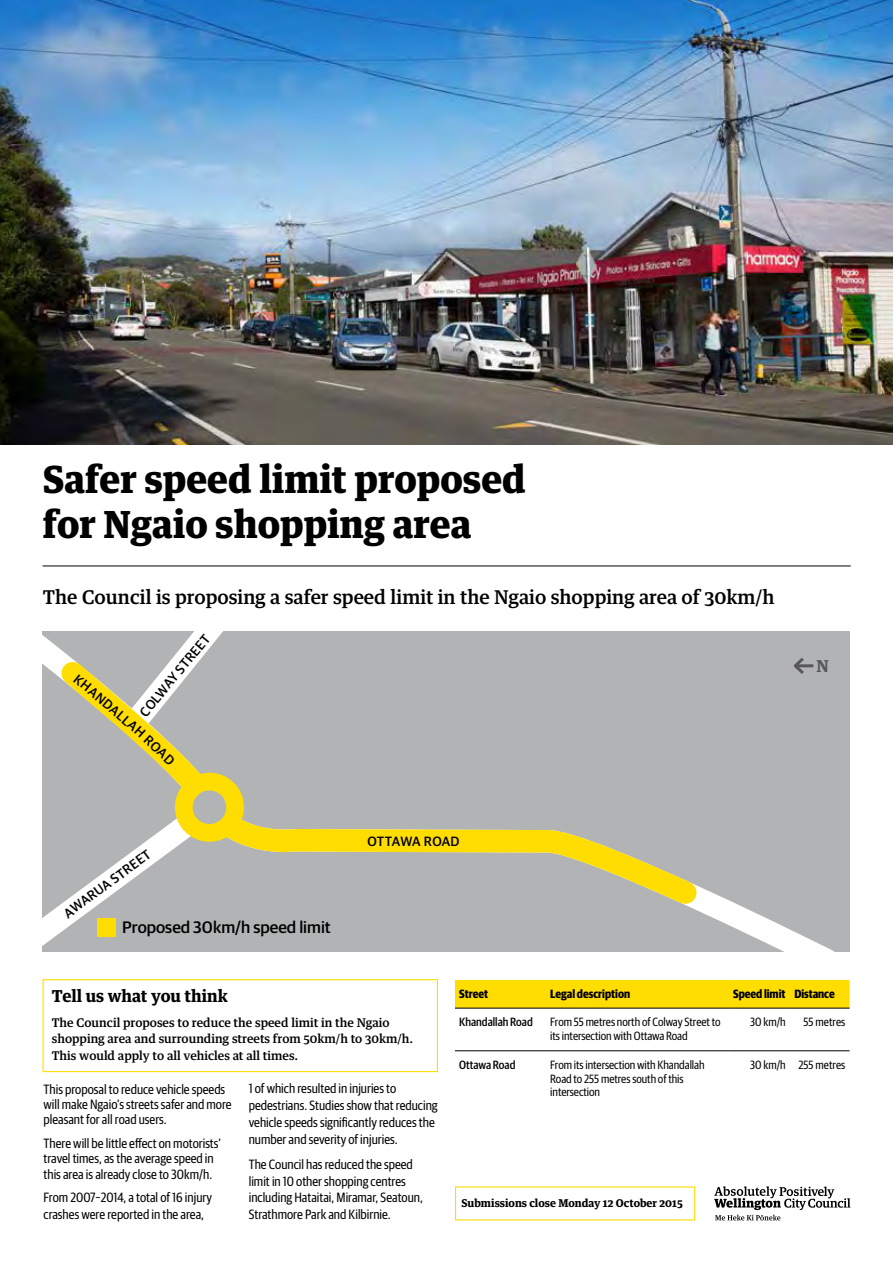
<style>
.page{position:relative;width:893px;height:1263px;background:#fff}
.page>*{position:absolute;margin:0;border:0;box-sizing:border-box;transform-origin:0 0}
.t1{font:900 37.5px/45px "Guardian Text Egyp";color:#000}
.t2{font:500 19.05px "Guardian Text Egyp";color:#000}
.t3{font:500 16.65px "Guardian Sans";color:#000}
.t4{font:700 16.5px "Guardian Text Egyp";color:#000}
.t5{font:700 16.5px "Guardian Text Egyp";color:#58585a}
.t6{font:13.5px/16.8px "Guardian Sans Cond";color:#000}
.t7{font:500 13.5px "Guardian Sans";letter-spacing:.005em;color:#000}
.t8{font:12px/13.5px "Guardian Sans Cond";letter-spacing:-.005em;color:#000}
.t9{font:500 12px/16.5px "Guardian Text Egyp";color:#000}
.t10{font:700 12px "Guardian Sans Cond";color:#000}
.t11{font:500 12px "Guardian Sans Cond";color:#000}
.t12{font:700 10.8px "Guardian Text Egyp";color:#000}
</style>
<div class="page">
<div style="left:42px;top:631px;width:808px;height:321px;background:#b1b3b4"></div>
<svg style="left:42px;top:922px;width:199px;height:64px"></svg>
<svg style="left:42px;top:641px;width:673px;height:281px;background:#b9b8a7"></svg>
<div style="left:193px;top:790px;width:33px;height:34px;background:#b1b3b4;border-radius:50%"></div>
<svg style="left:455px;top:980px;width:395px;height:28px;background:#fbda00"></svg>
<hr style="left:455px;top:1008px;width:91px;height:1px;background:#000">
<hr style="left:546px;top:1008px;width:183px;height:1px;background:#000">
<hr style="left:729px;top:1008px;width:61px;height:1px;background:#000">
<hr style="left:790px;top:1008px;width:60px;height:1px;background:#000">
<hr style="left:455px;top:1050px;width:91px;height:1px;background:#000">
<hr style="left:546px;top:1050px;width:183px;height:1px;background:#000">
<hr style="left:729px;top:1050px;width:61px;height:1px;background:#000">
<hr style="left:790px;top:1050px;width:60px;height:1px;background:#000">
<div style="left:43px;top:979px;width:395px;height:93px;border:1px solid #fd0"></div>
<svg style="left:714px;top:1186px;width:136px;height:34px"></svg>
<hr style="left:795px;top:664px;width:18px;height:3px;background:#58585a">
<svg style="left:791px;top:654px;width:16px;height:23px"></svg>
<hr style="left:43px;top:566px;width:807px;height:1px;background:#000">
<img style="left:0;top:0;width:893px;height:444px">
<svg style="left:73px;top:631px;width:176px;height:134px;background:#c3c0a4"></svg>
<h1 class="t1" style="left:43px;top:453px;width:485px">Safer speed limit proposed for Ngaio shopping area</h1>
<h2 class="t2" style="left:43px;top:581px;width:733px">The Council is proposing a safer speed limit in the Ngaio shopping area of 30km/h</h2>
<p class="t7" style="left:135px;top:708px;width:103px;rotate:-50deg">COLWAY STREET</p>
<p class="t5" style="left:816px;top:653px;width:14px">N</p>
<p class="t7" style="left:60px;top:907px;width:106px;rotate:-37deg">AWARUA STREET</p>
<p class="t3" style="left:122px;top:915px;width:210px">Proposed 30km/h speed limit</p>
<p class="t7" style="left:367px;top:831px;width:94px">OTTAWA ROAD</p>
<p class="t4" style="left:52px;top:982px;width:177px">Tell us what you think</p>
<p class="t9" style="left:52px;top:1013px;width:363px">The Council proposes to reduce the speed limit in the Ngaio shopping area and surrounding streets from 50km/h to 30km/h.<br>This would apply to all vehicles at all times.</p>
<p class="t6" style="left:249px;top:1079px;width:190px">1 of which resulted in injuries to pedestrians. Studies show that reducing vehicle speeds significantly reduces the number and severity of injuries.</p>
<p class="t6" style="left:249px;top:1155px;width:176px">The Council has reduced the speed limit in 10 other shopping centres including Hataitai, Miramar, Seatoun, Strathmore Park and Kilbirnie.</p>
<p class="t6" style="left:44px;top:1080px;width:190px;line-height:15.3px">This proposal to reduce vehicle speeds will make Ngaio’s streets safer and more pleasant for all road users.</p>
<p class="t6" style="left:44px;top:1135px;width:179px;line-height:15.3px">There will be little effect on motorists’ travel times, as the average speed in this area is already close to 30km/h.</p>
<p class="t6" style="left:44px;top:1188px;width:170px">From 2007–2014, a total of 16 injury crashes were reported in the area,</p>
<p class="t10" style="left:459px;top:985px;width:30px">Street</p>
<p class="t10" style="left:550px;top:985px;width:81px">Legal description</p>
<p class="t10" style="left:733px;top:985px;width:103px">Speed limit Distance</p>
<p class="t11" style="left:459px;top:1014px;width:75px">Khandallah Road</p>
<p class="t8" style="left:550px;top:1014px;width:172px">From 55 metres north of Colway Street to its intersection with Ottawa Road</p>
<p class="t8" style="left:750px;top:1014px;width:37px">30 km/h</p>
<p class="t8" style="left:804px;top:1014px;width:43px">55 metres</p>
<p class="t11" style="left:459px;top:1056px;width:58px">Ottawa Road</p>
<p class="t8" style="left:550px;top:1057px;width:156px">From its intersection with Khandallah<br>Road to 255 metres south of this intersection</p>
<p class="t8" style="left:750px;top:1057px;width:97px">30 km/h 255 metres</p>
<p class="t12" style="left:461px;top:1194px;width:223px">Submissions close Monday 12 October 2015</p>
</div>
